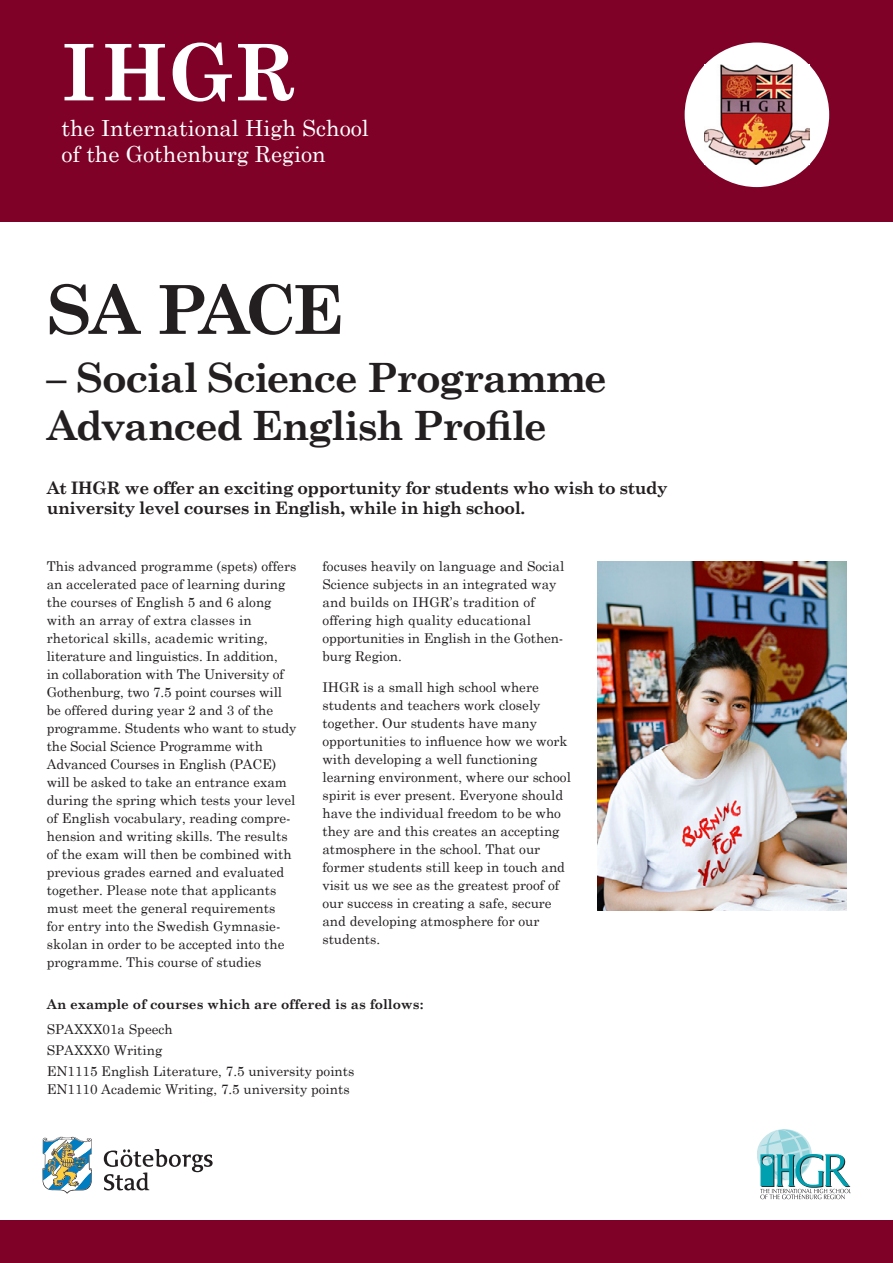
<style>
.page{position:relative;width:893px;height:1263px;background:#fff}
.page>*{position:absolute;margin:0;border:0;box-sizing:border-box;transform-origin:0 0}
.t1{font:700 78.15px "Century Schoolbook";color:#fff}
.Rubrik_2{font:700 67.5px "Century Schoolbook";letter-spacing:-.07em;color:#231f20}
.Rubrik_2-2{font:700 40.5px/48px "Century Schoolbook";letter-spacing:-.04em;color:#231f20}
.t2{font:22.2px/26.7px "Century Schoolbook";color:#fff}
.Mellanrubrik{font:700 17.25px/20.7px "Century Schoolbook";letter-spacing:-.025em;color:#231f20}
.Brödtext_Century{font:13.5px/18px "Century Schoolbook";color:#231f20}
.Brödtext_Century-2{font:700 13.5px "Century Schoolbook";color:#231f20}
</style>
<div class="page">
<svg style="left:758px;top:1129px;width:93px;height:70px"></svg>
<div style="left:0;top:0;width:893px;height:221px;background:#7f0128"></div>
<div style="left:0;top:1220px;width:893px;height:43px;background:#7f0128"></div>
<svg style="left:104px;top:1149px;width:109px;height:41px"></svg>
<svg style="left:43px;top:1137px;width:49px;height:56px"></svg>
<div style="left:685px;top:43px;width:144px;height:144px;background:#fff;border-radius:50%"></div>
<img style="left:705px;top:65px;width:104px;height:100px">
<img style="left:597px;top:561px;width:249px;height:350px">
<p class="t1" style="left:62px;top:12px;width:237px">IHGR</p>
<p class="t2" style="left:62px;top:112px;width:309px">the International High School of the Gothenburg Region</p>
<p class="Rubrik_2" style="left:47px;top:257px;width:299px">SA PACE</p>
<p class="Rubrik_2-2" style="left:47px;top:352px;width:562px">– Social Science Programme<br>Advanced English Profile</p>
<p class="Mellanrubrik" style="left:47px;top:476px;width:623px">At IHGR we offer an exciting opportunity for students who wish to study university level courses in English, while in high school.</p>
<p class="Brödtext_Century" style="left:47px;top:556px;width:251px">This advanced programme (spets) offers an accelerated pace of learning during the courses of English 5 and 6 along with an array of extra classes in rhetorical skills, academic writing, literature and linguistics. In addition,<br>in collaboration with The University of Gothenburg, two 7.5 point courses will be offered during year 2 and 3 of the programme. Students who want to study the Social Science Programme with Advanced Courses in English (PACE) will be asked to take an entrance exam during the spring which tests your level of English vocabulary, reading compre&shy;hension and writing skills. The results of the exam will then be combined with previous grades earned and evaluated together. Please note that applicants must meet the general requirements<br>for entry into the Swedish Gymnasie&shy;skolan in order to be accepted into the programme. This course of studies</p>
<p class="Brödtext_Century" style="left:322px;top:556px;width:243px">focuses heavily on language and Social Science subjects in an integrated way and builds on IHGR’s tradition of offering high quality educational opportunities in English in the Gothen&shy;burg Region.</p>
<p class="Brödtext_Century" style="left:322px;top:677px;width:250px">IHGR is a small high school where students and teachers work closely together. Our students have many opportunities to influence how we work with developing a well functioning learning environment, where our school spirit is ever present. Everyone should have the individual freedom to be who they are and this creates an accepting atmosphere in the school. That our former students still keep in touch and visit us we see as the greatest proof of our success in creating a safe, secure and developing atmosphere for our students.</p>
<p class="Brödtext_Century-2" style="left:47px;top:993px;width:378px">An example of courses which are offered is as follows:</p>
<p class="Brödtext_Century" style="left:47px;top:1019px;width:128px">SPAXXX01a Speech</p>
<p class="Brödtext_Century" style="left:47px;top:1040px;width:117px">SPAXXX0 Writing</p>
<p class="Brödtext_Century" style="left:47px;top:1061px;width:309px">EN1115 English Literature, 7.5 university points</p>
<p class="Brödtext_Century" style="left:47px;top:1079px;width:304px">EN1110 Academic Writing, 7.5 university points</p>
</div>
